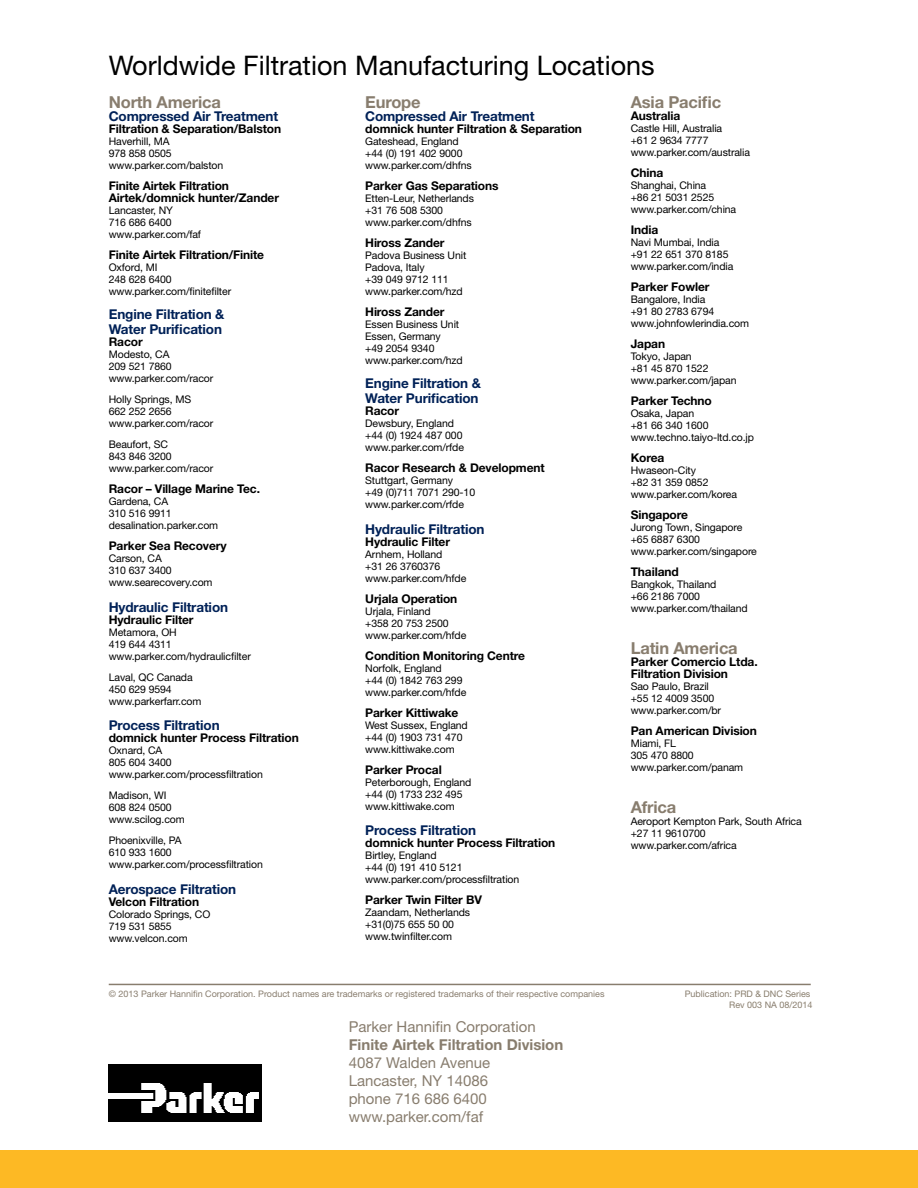
<style>
.page{position:relative;width:918px;height:1188px;background:#fff}
.page>*{position:absolute;margin:0;border:0;box-sizing:border-box;transform-origin:0 0}
.t1{font:27px "Helvetica Neue LT Std";color:#000}
.t2{font:700 16.5px "Helvetica Neue LT Std";letter-spacing:-.01em;color:#887d6e}
.t3{font:15px/18px "Helvetica Neue LT Std";color:#887d6e}
.t4{font:700 15px "Helvetica Neue LT Std";color:#887d6e}
.t5{font:700 13.5px/15px "Helvetica Neue LT Std";letter-spacing:-.01em;color:#002157}
.t6{font:700 12px/12px "Helvetica Neue LT Std";letter-spacing:-.01em;color:#000}
.t7{font:10.5px/12px "Helvetica Neue LT Std";letter-spacing:-.01em;color:#000}
.t8{font:9px "Helvetica Neue LT Std";color:#887d6e}
.t9{font:9px/10.8px "Helvetica Neue LT Std";color:#887d6c;text-align:right}
.s1{color:#887d6e}
</style>
<div class="page">
<div style="left:0;top:1150px;width:918px;height:38px;background:#fdb924"></div>
<img style="left:109px;top:1065px;width:152px;height:57px">
<hr style="left:109px;top:984px;width:702px;height:1px;background:#887d6e">
<h1 class="t1" style="left:109px;top:49px;width:547px">Worldwide Filtration Manufacturing Locations</h1>
<h2 class="t2" style="left:109px;top:92px;width:114px">North America</h2>
<p class="t5" style="left:109px;top:109px;width:171px">Compressed Air Treatment</p>
<p class="t6" style="left:109px;top:123px;width:174px">Filtration &amp; Separation/Balston</p>
<p class="t7" style="left:109px;top:135px;width:116px">Haverhill, MA<br>978 858 0505 www.parker.com/balston</p>
<p class="t6" style="left:109px;top:180px;width:172px">Finite Airtek Filtration<br>Airtek/domnick hunter/Zander</p>
<p class="t7" style="left:109px;top:204px;width:94px">Lancaster, NY<br>716 686 6400 www.parker.com/faf</p>
<p class="t6" style="left:109px;top:249px;width:157px">Finite Airtek Filtration/Finite</p>
<p class="t7" style="left:109px;top:261px;width:124px">Oxford, MI<br>248 628 6400 www.parker.com/finitefilter</p>
<p class="t5" style="left:109px;top:307px;width:117px">Engine Filtration &amp;<br>Water Purification</p>
<p class="t6" style="left:109px;top:336px;width:35px">Racor</p>
<p class="t7" style="left:109px;top:348px;width:106px">Modesto, CA<br>209 521 7860 www.parker.com/racor</p>
<p class="t7" style="left:109px;top:393px;width:106px">Holly Springs, MS<br>662 252 2656 www.parker.com/racor</p>
<p class="t7" style="left:109px;top:438px;width:106px">Beaufort, SC<br>843 846 3200 www.parker.com/racor</p>
<p class="t6" style="left:109px;top:483px;width:153px">Racor – Village Marine Tec.</p>
<p class="t7" style="left:109px;top:495px;width:111px">Gardena, CA<br>310 516 9911 desalination.parker.com</p>
<p class="t6" style="left:109px;top:540px;width:119px">Parker Sea Recovery</p>
<p class="t7" style="left:109px;top:552px;width:105px">Carson, CA<br>310 637 3400 www.searecovery.com</p>
<p class="t5" style="left:109px;top:599px;width:121px">Hydraulic Filtration</p>
<p class="t6" style="left:109px;top:613px;width:86px">Hydraulic Filter</p>
<p class="t7" style="left:109px;top:626px;width:144px">Metamora, OH<br>419 644 4311 www.parker.com/hydraulicfilter</p>
<p class="t7" style="left:109px;top:671px;width:94px">Laval, QC Canada<br>450 629 9594 www.parkerfarr.com</p>
<p class="t5" style="left:109px;top:718px;width:112px">Process Filtration</p>
<p class="t6" style="left:109px;top:732px;width:192px">domnick hunter Process Filtration</p>
<p class="t7" style="left:109px;top:744px;width:156px">Oxnard, CA<br>805 604 3400 www.parker.com/processfiltration</p>
<p class="t7" style="left:109px;top:789px;width:77px">Madison, WI<br>608 824 0500 www.scilog.com</p>
<p class="t7" style="left:109px;top:834px;width:156px">Phoenixville, PA<br>610 933 1600 www.parker.com/processfiltration</p>
<p class="t5" style="left:109px;top:881px;width:129px">Aerospace Filtration</p>
<p class="t6" style="left:109px;top:895px;width:92px">Velcon Filtration</p>
<p class="t7" style="left:109px;top:908px;width:103px">Colorado Springs, CO<br>719 531 5855 www.velcon.com</p>
<h2 class="t2" style="left:365px;top:92px;width:57px">Europe</h2>
<p class="t5" style="left:365px;top:109px;width:171px">Compressed Air Treatment</p>
<p class="t6" style="left:365px;top:123px;width:218px">domnick hunter Filtration &amp; Separation</p>
<p class="t7" style="left:365px;top:135px;width:108px">Gateshead, England +44 (0) 191 402 9000 www.parker.com/dhfns</p>
<p class="t6" style="left:365px;top:180px;width:135px">Parker Gas Separations</p>
<p class="t7" style="left:365px;top:192px;width:110px">Etten-Leur, Netherlands +31 76 508 5300 www.parker.com/dhfns</p>
<p class="t6" style="left:365px;top:237px;width:81px">Hiross Zander</p>
<p class="t7" style="left:365px;top:249px;width:103px">Padova Business Unit<br>Padova, Italy<br>+39 049 9712 111 www.parker.com/hzd</p>
<p class="t6" style="left:365px;top:306px;width:81px">Hiross Zander</p>
<p class="t7" style="left:365px;top:318px;width:99px">Essen Business Unit<br>Essen, Germany<br>+49 2054 9340 www.parker.com/hzd</p>
<p class="t5" style="left:365px;top:376px;width:117px">Engine Filtration &amp;<br>Water Purification</p>
<p class="t6" style="left:365px;top:405px;width:35px">Racor</p>
<p class="t7" style="left:365px;top:417px;width:100px">Dewsbury, England +44 (0) 1924 487 000 www.parker.com/rfde</p>
<p class="t6" style="left:365px;top:462px;width:181px">Racor Research &amp; Development</p>
<p class="t7" style="left:365px;top:474px;width:111px">Stuttgart, Germany<br>+49 (0)711 7071 290-10 www.parker.com/rfde</p>
<p class="t5" style="left:365px;top:521px;width:121px">Hydraulic Filtration</p>
<p class="t6" style="left:365px;top:535px;width:86px">Hydraulic Filter</p>
<p class="t7" style="left:365px;top:548px;width:103px">Arnhem, Holland<br>+31 26 3760376 www.parker.com/hfde</p>
<p class="t6" style="left:365px;top:592px;width:94px">Urjala Operation</p>
<p class="t7" style="left:365px;top:605px;width:103px">Urjala, Finland<br>+358 20 753 2500 www.parker.com/hfde</p>
<p class="t6" style="left:365px;top:649px;width:161px">Condition Monitoring Centre</p>
<p class="t7" style="left:365px;top:662px;width:103px">Norfolk, England<br>+44 (0) 1842 763 299 www.parker.com/hfde</p>
<p class="t6" style="left:365px;top:706px;width:95px">Parker Kittiwake</p>
<p class="t7" style="left:365px;top:719px;width:104px">West Sussex, England +44 (0) 1903 731 470 www.kittiwake.com</p>
<p class="t6" style="left:365px;top:763px;width:78px">Parker Procal</p>
<p class="t7" style="left:365px;top:776px;width:108px">Peterborough, England +44 (0) 1733 232 495 www.kittiwake.com</p>
<p class="t5" style="left:365px;top:823px;width:112px">Process Filtration</p>
<p class="t6" style="left:365px;top:837px;width:192px">domnick hunter Process Filtration</p>
<p class="t7" style="left:365px;top:849px;width:156px">Birtley, England<br>+44 (0) 191 410 5121 www.parker.com/processfiltration</p>
<p class="t6" style="left:365px;top:894px;width:118px">Parker Twin Filter BV</p>
<p class="t7" style="left:365px;top:906px;width:106px">Zaandam, Netherlands +31(0)75 655 50 00 www.twinfilter.com</p>
<h2 class="t2" style="left:631px;top:92px;width:92px">Asia Pacific</h2>
<p class="t6" style="left:631px;top:109px;width:51px">Australia</p>
<p class="t7" style="left:631px;top:122px;width:121px">Castle Hill, Australia<br>+61 2 9634 7777 www.parker.com/australia</p>
<p class="t6" style="left:631px;top:166px;width:34px">China</p>
<p class="t7" style="left:631px;top:179px;width:107px">Shanghai, China<br>+86 21 5031 2525 www.parker.com/china</p>
<p class="t6" style="left:631px;top:223px;width:29px">India</p>
<p class="t7" style="left:631px;top:236px;width:104px">Navi Mumbai, India +91 22 651 370 8185 www.parker.com/india</p>
<p class="t6" style="left:631px;top:280px;width:80px">Parker Fowler</p>
<p class="t7" style="left:631px;top:293px;width:120px">Bangalore, India<br>+91 80 2783 6794 www.johnfowlerindia.com</p>
<p class="t6" style="left:631px;top:337px;width:36px">Japan</p>
<p class="t7" style="left:631px;top:350px;width:107px">Tokyo, Japan<br>+81 45 870 1522 www.parker.com/japan</p>
<p class="t6" style="left:631px;top:394px;width:83px">Parker Techno</p>
<p class="t7" style="left:631px;top:407px;width:125px">Osaka, Japan<br>+81 66 340 1600 www.techno.taiyo-ltd.co.jp</p>
<p class="t6" style="left:631px;top:451px;width:35px">Korea</p>
<p class="t7" style="left:631px;top:464px;width:108px">Hwaseon-City<br>+82 31 359 0852 www.parker.com/korea</p>
<p class="t6" style="left:631px;top:508px;width:59px">Singapore</p>
<p class="t7" style="left:631px;top:521px;width:128px">Jurong Town, Singapore +65 6887 6300 www.parker.com/singapore</p>
<p class="t6" style="left:631px;top:565px;width:50px">Thailand</p>
<p class="t7" style="left:631px;top:578px;width:119px">Bangkok, Thailand<br>+66 2186 7000 www.parker.com/thailand</p>
<h2 class="t2" style="left:631px;top:638px;width:109px">Latin America</h2>
<p class="t6" style="left:631px;top:655px;width:128px">Parker Comercio Ltda.<br>Filtration Division</p>
<p class="t7" style="left:631px;top:680px;width:92px">Sao Paulo, Brazil +55 12 4009 3500 www.parker.com/br</p>
<p class="t6" style="left:631px;top:724px;width:128px">Pan American Division</p>
<p class="t7" style="left:631px;top:737px;width:114px">Miami, FL<br>305 470 8800 www.parker.com/panam</p>
<h2 class="t2" style="left:631px;top:797px;width:47px">Africa</h2>
<p class="t7" style="left:631px;top:815px;width:173px">Aeroport Kempton Park, South Africa +27 11 9610700 www.parker.com/africa</p>
<p class="t8" style="left:109px;top:988px;width:497px">© 2013 Parker Hannifin Corporation. Product names are trademarks or registered trademarks of their respective companies</p>
<p class="t9" style="left:685px;top:988px;width:129px"><span class="s1">Publication:</span> PRD &amp; DNC Series<br>Rev 003 <span class="s1">NA</span> 08/2014</p>
<h3 class="t3" style="left:349px;top:1017px;width:188px">Parker Hannifin Corporation</h3>
<h3 class="t4" style="left:349px;top:1035px;width:216px">Finite Airtek Filtration Division</h3>
<h3 class="t3" style="left:349px;top:1053px;width:143px">4087 Walden Avenue<br>Lancaster, NY 14086 phone 716 686 6400 www.parker.com/faf</h3>
</div>
